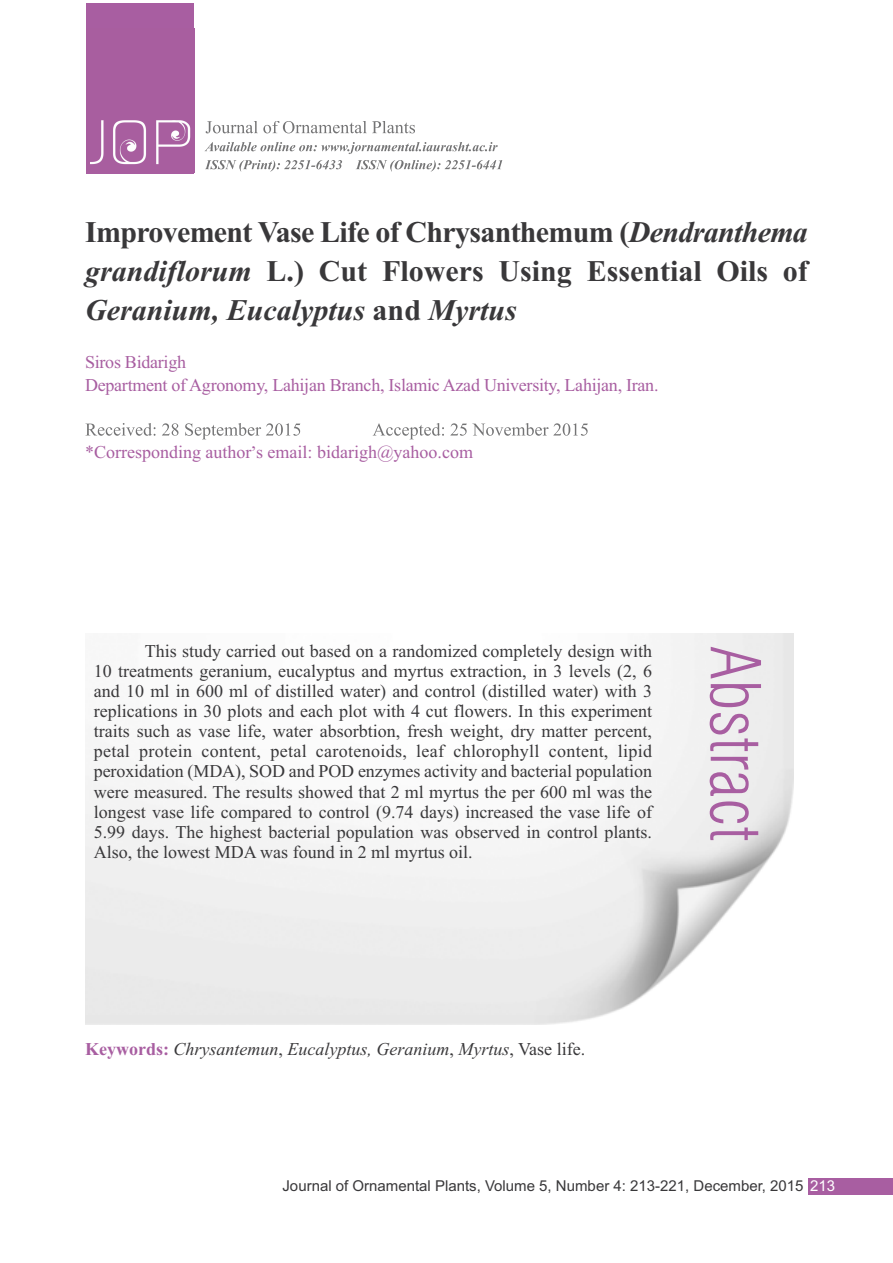
<style>
.page{position:relative;width:893px;height:1263px;background:#fff}
.page>*{position:absolute;margin:0;border:0;box-sizing:border-box;transform-origin:0 0}
.t1{font:300 condensed 67.5px "Swiss 721 BT";color:#a85ea1}
.t2{font:700 30px/39px "Times New Roman";color:#39383a;text-align:justify}
.t3{font:18px/20.1px "Times New Roman";color:#39383a;text-align:justify}
.t4{font:18px/22.5px "Times New Roman";letter-spacing:-.015em;color:#a85ea1}
.t5{font:italic 18px "Times New Roman";color:#39383a}
.t6{font:15px "Arial";color:#39383a}
.s1{font-style:italic}
.s2{font-weight:700;font-style:normal;color:#a85ea1}
.s3{font-style:normal}
.s4{color:#fff}
</style>
<div class="page">
<div style="left:808px;top:1178px;width:84px;height:16px;background:#a85ea1"></div>
<svg style="left:85px;top:423px;width:85px;height:13px"></svg>
<svg style="left:206px;top:121px;width:52px;height:12px"></svg>
<svg style="left:205px;top:142px;width:46px;height:9px"></svg>
<svg style="left:205px;top:160px;width:56px;height:12px"></svg>
<div style="left:87px;top:3px;width:107px;height:171px;background:#a85ea1"></div>
<img style="left:90px;top:120px;width:101px;height:45px">
<img style="left:85px;top:633px;width:708px;height:392px">
<h2 class="t2" style="left:85px;top:212px;width:724px">Improvement Vase Life of Chrysanthemum (<span class="s1">Dendranthema grandiflorum</span> L.) Cut Flowers Using Essential Oils of <span class="s1">Geranium, Eucalyptus</span> and <span class="s1">Myrtus</span></h2>
<p class="t4" style="left:85px;top:350px;width:575px">Siros Bidarigh<br>Department of Agronomy, Lahijan Branch, Islamic Azad University, Lahijan, Iran.</p>
<p class="t4" style="left:85px;top:440px;width:390px">*Corresponding author s email: bidarigh@yahoo.com</p>
<p class="t4" style="left:252px;top:430px;width:6px">,</p>
<p class="t3" style="left:94px;top:640px;width:560px;text-indent:51px">This study carried out based on a randomized completely design with 10 treatments geranium, eucalyptus and myrtus extraction, in 3 levels (2, 6 and 10 ml in 600 ml of distilled water) and control (distilled water) with 3 replications in 30 plots and each plot with 4 cut flowers. In this experiment traits such as vase life, water absorbtion, fresh weight, dry matter percent, petal protein content, petal carotenoids, leaf chlorophyll content, lipid peroxidation (MDA), SOD and POD enzymes activity and bacterial population were measured. The results showed that 2 ml myrtus the per 600 ml was the longest vase life compared to control (9.74 days) increased the vase life of 5.99 days. The highest bacterial population was observed in control plants.<br>Also, the lowest MDA was found in 2 ml myrtus oil.</p>
<h1 class="t1" style="left:773px;top:646px;width:197px;rotate:90deg">Abstract</h1>
<p class="t5" style="left:85px;top:1038px;width:502px"><span class="s2">Keywords:</span> Chrysantemun<span class="s3">,</span> Eucalyptus, Geranium<span class="s3">,</span> Myrtus<span class="s3">, Vase life.</span></p>
<p class="t6" style="left:282px;top:1177px;width:554px">Journal of Ornamental Plants, Volume 5, Number 4: 213-221, December, 2015 <span class="s4">213</span></p>
</div>
